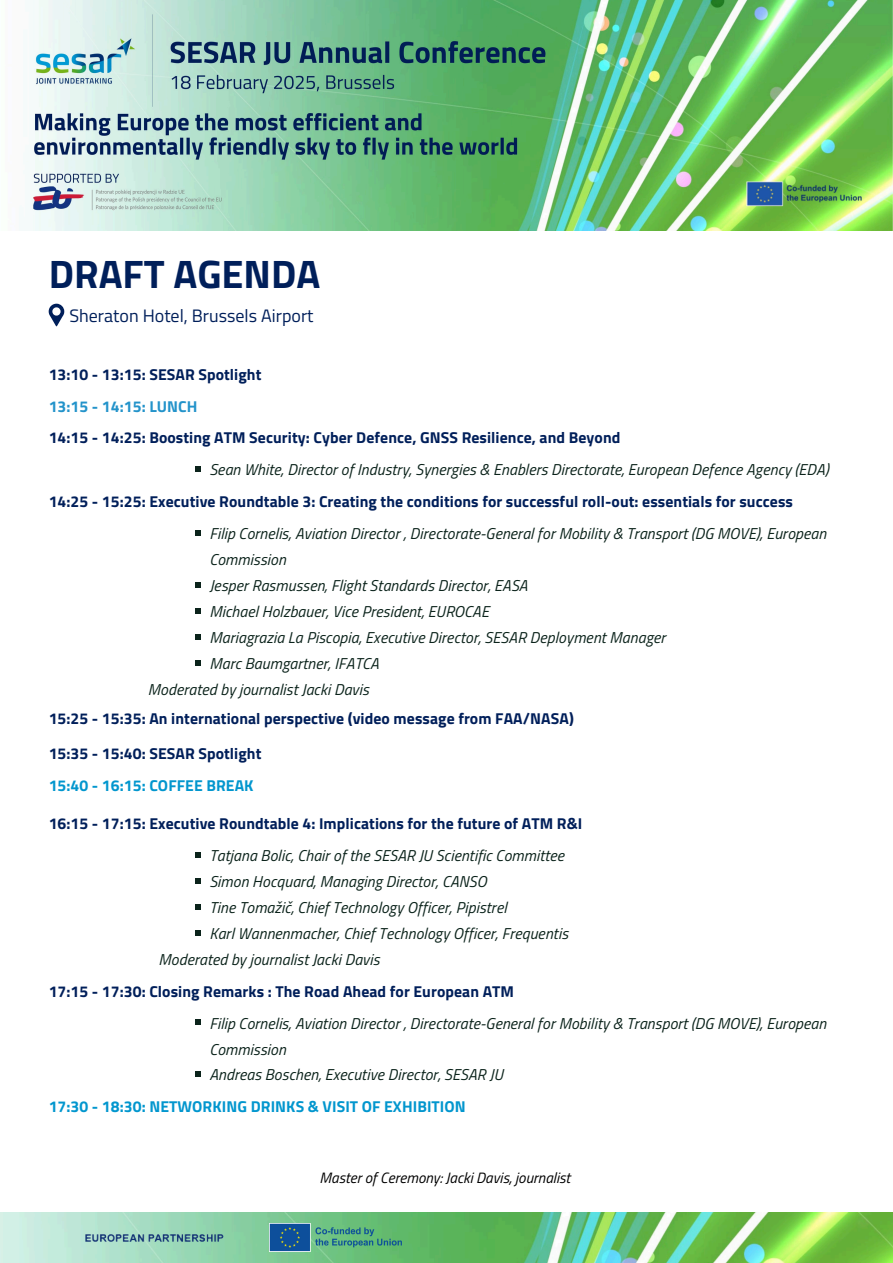
<style>
.page{position:relative;width:893px;height:1263px;background:#fff}
.page>*{position:absolute;margin:0;border:0;box-sizing:border-box;transform-origin:0 0}
.t1{font:700 39.75px "Titillium Web";color:#001f5a}
.t2{font:18px "Titillium Web";color:#001f5a}
.t3{font:italic 15.75px/26px "Titillium Web";letter-spacing:.005em;color:#0b231b}
.t4{font:700 15.75px "Titillium Web";letter-spacing:.005em;color:#001f5a}
.t5{font:700 15.75px "Titillium Web";letter-spacing:.005em;color:#0296ce}
.t6{font:700 15.75px "Titillium Web";letter-spacing:.005em;color:#2393ca}
.t7{font:italic 15px "Titillium Web";color:#000}
</style>
<div class="page">
<svg style="left:195px;top:466px;width:6px;height:6px"></svg>
<svg style="left:195px;top:530px;width:6px;height:6px"></svg>
<svg style="left:195px;top:582px;width:6px;height:6px"></svg>
<svg style="left:195px;top:608px;width:6px;height:6px"></svg>
<svg style="left:195px;top:634px;width:6px;height:6px"></svg>
<svg style="left:195px;top:660px;width:6px;height:6px"></svg>
<svg style="left:195px;top:852px;width:6px;height:6px"></svg>
<svg style="left:195px;top:878px;width:6px;height:6px"></svg>
<svg style="left:195px;top:904px;width:6px;height:6px"></svg>
<svg style="left:195px;top:930px;width:6px;height:6px"></svg>
<svg style="left:195px;top:1019px;width:6px;height:6px"></svg>
<svg style="left:195px;top:1071px;width:6px;height:6px"></svg>
<svg style="left:49px;top:304px;width:15px;height:22px"></svg>
<img style="left:0;top:1212px;width:893px;height:50px">
<img style="left:269px;top:1223px;width:132px;height:28px">
<img style="left:75px;top:1228px;width:159px;height:18px">
<img style="left:31px;top:1px;width:862px;height:230px">
<p class="t1" style="left:49px;top:243px;width:273px">DRAFT AGENDA</p>
<h4 class="t2" style="left:69px;top:302px;width:246px">Sheraton Hotel, Brussels Airport</h4>
<p class="t4" style="left:49px;top:362px;width:214px">13:10 - 13:15: SESAR Spotlight</p>
<h1 class="t6" style="left:49px;top:394px;width:150px">13:15 - 14:15: LUNCH</h1>
<p class="t4" style="left:49px;top:426px;width:573px">14:15 - 14:25: Boosting ATM Security: Cyber Defence, GNSS Resilience, and Beyond</p>
<h2 class="t3" style="left:209px;top:456px;width:621px">Sean White, Director of Industry, Synergies &amp; Enablers Directorate, European Defence Agency (EDA)</h2>
<h4 class="t4" style="left:49px;top:489px;width:746px">14:25 - 15:25: Executive Roundtable 3: Creating the conditions for successful roll-out: essentials for success</h4>
<h3 class="t3" style="left:209px;top:520px;width:618px">Filip Cornelis, Aviation Director , Directorate-General for Mobility &amp; Transport (DG MOVE), European<br>Commission</h3>
<h4 class="t3" style="left:209px;top:572px;width:320px">Jesper Rasmussen, Flight Standards Director, EASA</h4>
<p class="t3" style="left:209px;top:598px;width:281px">Michael Holzbauer, Vice President, EUROCAE</p>
<h4 class="t3" style="left:209px;top:624px;width:457px">Mariagrazia La Piscopia, Executive Director, SESAR Deployment Manager</h4>
<p class="t3" style="left:209px;top:650px;width:171px">Marc Baumgartner, IFATCA</p>
<p class="t3" style="left:148px;top:676px;width:222px">Moderated by journalist Jacki Davis</p>
<p class="t4" style="left:49px;top:707px;width:527px">15:25 - 15:35: An international perspective (video message from FAA/NASA)</p>
<p class="t4" style="left:49px;top:742px;width:214px">15:35 - 15:40: SESAR Spotlight</p>
<p class="t5" style="left:49px;top:773px;width:206px">15:40 - 16:15: COFFEE BREAK</p>
<p class="t4" style="left:49px;top:811px;width:535px">16:15 - 17:15: Executive Roundtable 4: Implications for the future of ATM R&amp;I</p>
<h4 class="t3" style="left:209px;top:842px;width:356px">Tatjana Bolic, Chair of the SESAR JU Scientific Committee</h4>
<h4 class="t3" style="left:209px;top:868px;width:279px">Simon Hocquard, Managing Director, CANSO</h4>
<h3 class="t3" style="left:209px;top:894px;width:299px">Tine Tomažič, Chief Technology Officer, Pipistrel</h3>
<h4 class="t3" style="left:209px;top:920px;width:360px">Karl Wannenmacher, Chief Technology Officer, Frequentis</h4>
<p class="t3" style="left:159px;top:946px;width:222px">Moderated by journalist Jacki Davis</p>
<p class="t4" style="left:49px;top:979px;width:467px">17:15 - 17:30: Closing Remarks : The Road Ahead for European ATM</p>
<p class="t3" style="left:209px;top:1010px;width:618px">Filip Cornelis, Aviation Director , Directorate-General for Mobility &amp; Transport (DG MOVE), European<br>Commission</p>
<p class="t3" style="left:209px;top:1061px;width:295px">Andreas Boschen, Executive Director, SESAR JU</p>
<p class="t5" style="left:49px;top:1094px;width:418px">17:30 - 18:30: NETWORKING DRINKS &amp; VISIT OF EXHIBITION</p>
<p class="t7" style="left:319px;top:1166px;width:252px">Master of Ceremony: Jacki Davis, journalist</p>
</div>
